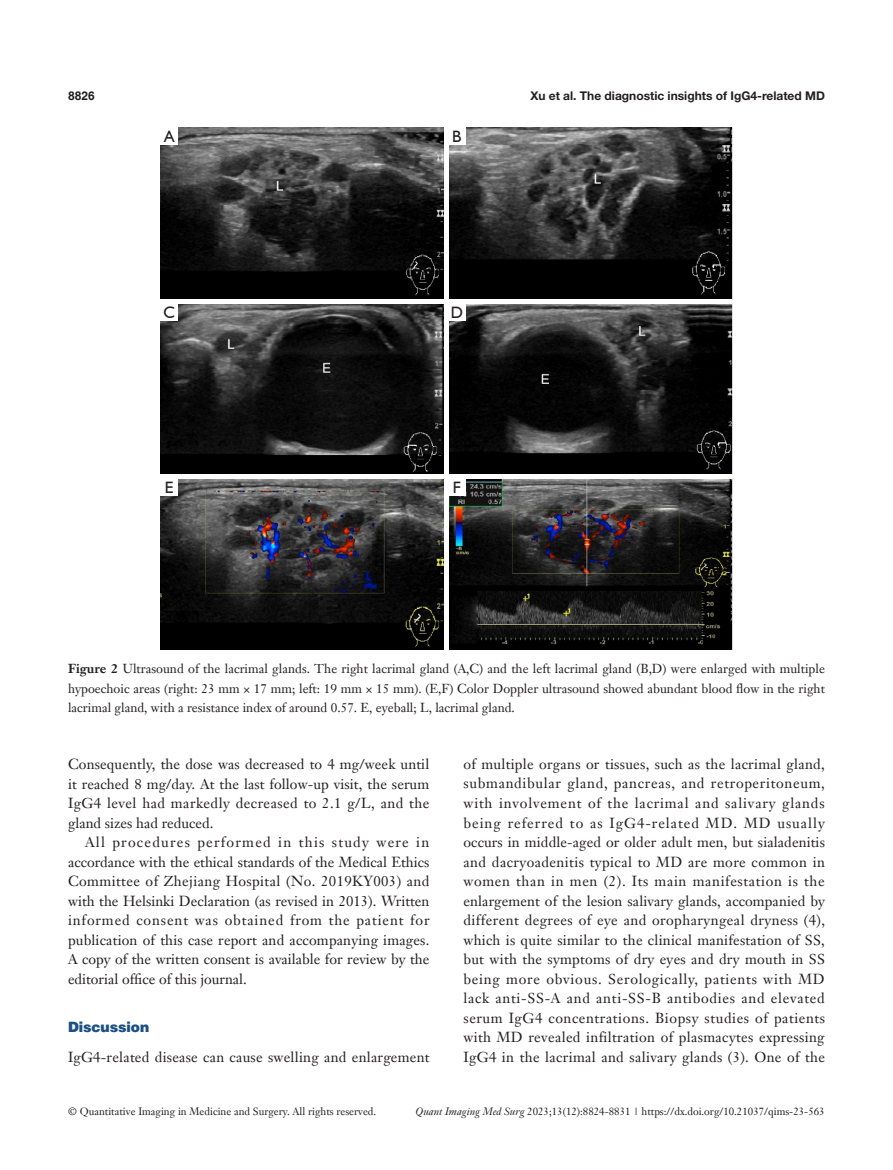
<style>
.page{position:relative;width:893px;height:1170px;background:#fff}
.page>*{position:absolute;margin:0;border:0;box-sizing:border-box;transform-origin:0 0}
.t1{font:16.5px "Humanist 521 BT";color:#231f20}
.t2{font:14.25px/19.5px "Janson Text LT";letter-spacing:.015em;color:#231f20;text-align:justify}
.t3{font:900 14.25px "Helvetica";color:#1c5085}
.t4{font:12.75px/19.5px "Janson Text LT";color:#231f20;text-align:justify}
.t5{font:700 12px "Helvetica Neue LT Pro";color:#231f20}
.t6{font:700 12px "Helvetica";color:#231f20}
.t7{font:10.5px "Janson Text LT";color:#231f20}
.s1{font-weight:700}
.s2{font-style:italic}
</style>
<div class="page">
<img style="left:161px;top:128px;width:571px;height:521px">
<div style="left:444px;top:128px;width:5px;height:521px;background:#fff"></div>
<hr style="left:161px;top:299px;width:571px;height:4px;background:#fff">
<hr style="left:161px;top:474px;width:571px;height:4px;background:#fff">
<div style="left:449px;top:128px;width:17px;height:17px;background:#fff"></div>
<div style="left:161px;top:303px;width:17px;height:17px;background:#fff"></div>
<div style="left:161px;top:478px;width:17px;height:17px;background:#fff"></div>
<div style="left:449px;top:303px;width:17px;height:17px;background:#fff"></div>
<div style="left:449px;top:478px;width:17px;height:17px;background:#fff"></div>
<div style="left:161px;top:128px;width:17px;height:17px;background:#fff"></div>
<p class="t6" style="left:68px;top:88px;width:28px">8826</p>
<p class="t5" style="left:530px;top:88px;width:296px">Xu et al. The diagnostic insights of IgG4-related MD</p>
<p class="t1" style="left:164px;top:126px;width:12px">A</p>
<p class="t1" style="left:452px;top:126px;width:11px">B</p>
<p class="t1" style="left:163px;top:302px;width:13px">C</p>
<p class="t1" style="left:451px;top:302px;width:14px">D</p>
<p class="t1" style="left:165px;top:477px;width:10px">E</p>
<p class="t1" style="left:453px;top:477px;width:10px">F</p>
<p class="t4" style="left:68px;top:659px;width:758px"><span class="s1">Figure 2</span> Ultrasound of the lacrimal glands. The right lacrimal gland (A,C) and the left lacrimal gland (B,D) were enlarged with multiple hypoechoic areas (right: 23 mm × 17 mm; left: 19 mm × 15 mm). (E,F) Color Doppler ultrasound showed abundant blood flow in the right lacrimal gland, with a resistance index of around 0.57. E, eyeball; L, lacrimal gland.</p>
<p class="t2" style="left:68px;top:754px;width:363px">Consequently, the dose was decreased to 4 mg/week until it reached 8 mg/day. At the last follow-up visit, the serum IgG4 level had markedly decreased to 2.1 g/L, and the gland sizes had reduced.</p>
<p class="t2" style="left:68px;top:832px;width:363px;text-indent:17px">All procedures performed in this study were in accordance with the ethical standards of the Medical Ethics Committee of Zhejiang Hospital (No. 2019KY003) and with the Helsinki Declaration (as revised in 2013). Written informed consent was obtained from the patient for publication of this case report and accompanying images.<br>A copy of the written consent is available for review by the editorial office of this journal.</p>
<p class="t3" style="left:68px;top:1018px;width:83px">Discussion</p>
<p class="t2" style="left:68px;top:1046px;width:363px">IgG4-related disease can cause swelling and enlargement</p>
<p class="t2" style="left:463px;top:754px;width:363px">of multiple organs or tissues, such as the lacrimal gland, submandibular gland, pancreas, and retroperitoneum, with involvement of the lacrimal and salivary glands being referred to as IgG4-related MD. MD usually occurs in middle-aged or older adult men, but sialadenitis and dacryoadenitis typical to MD are more common in women than in men (2). Its main manifestation is the enlargement of the lesion salivary glands, accompanied by different degrees of eye and oropharyngeal dryness (4), which is quite similar to the clinical manifestation of SS, but with the symptoms of dry eyes and dry mouth in SS being more obvious. Serologically, patients with MD lack anti-SS-A and anti-SS-B antibodies and elevated serum IgG4 concentrations. Biopsy studies of patients with MD revealed infiltration of plasmacytes expressing IgG4 in the lacrimal and salivary glands (3). One of the</p>
<p class="t7" style="left:68px;top:1104px;width:310px">© Quantitative Imaging in Medicine and Surgery. All rights reserved.</p>
<p class="t7" style="left:416px;top:1104px;width:411px"><span class="s2">Quant Imaging Med Surg</span> 2023;13(12):8824-8831 | https://dx.doi.org/10.21037/qims-23-563</p>
</div>
